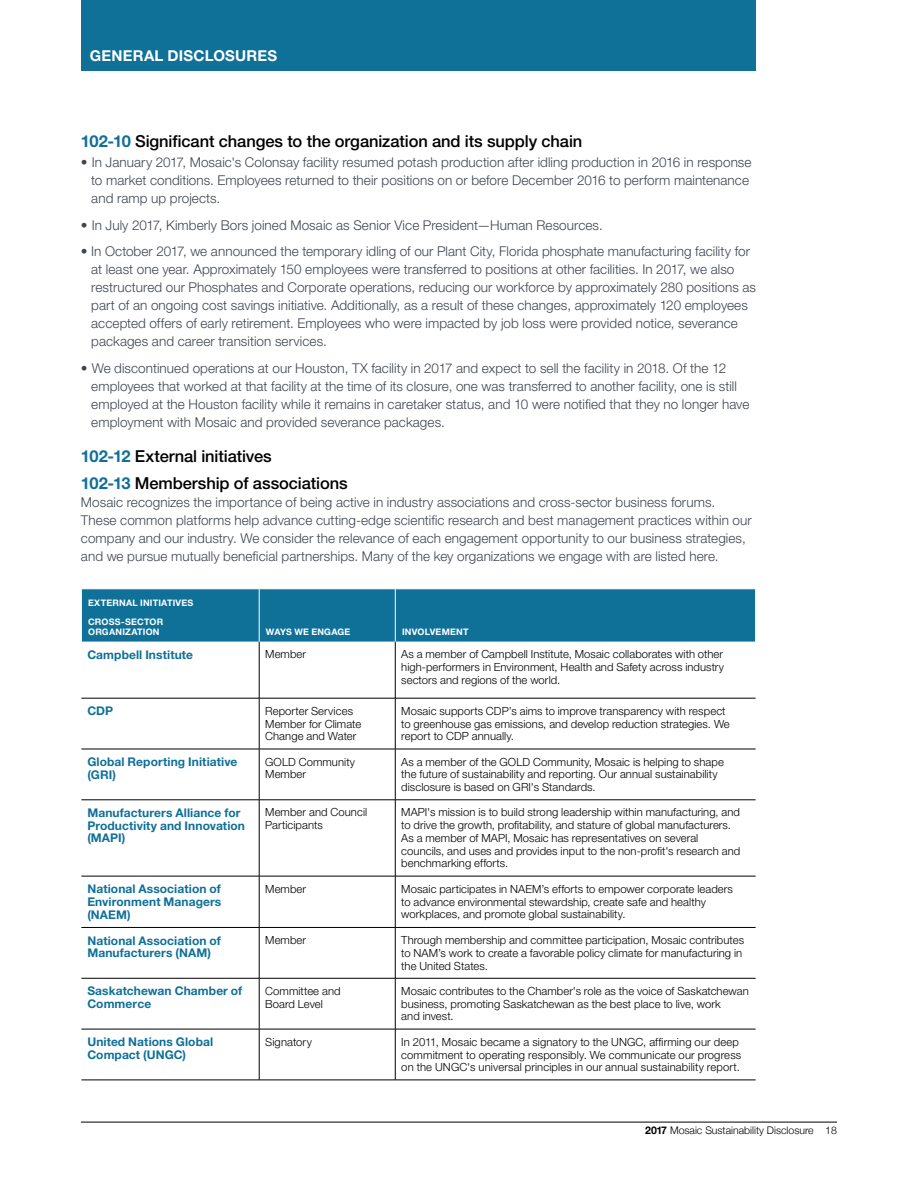
<style>
.page{position:relative;width:918px;height:1188px;background:#fff}
.page>*{position:absolute;margin:0;border:0;box-sizing:border-box;transform-origin:0 0}
.t1{font:500 16.5px/26.7px "Helvetica Neue LT Std";letter-spacing:-.005em;color:#000}
.t2{font:700 15px "Helvetica Neue LT Std";letter-spacing:.015em;color:#fff}
.t3{font:300 13.5px/18px "Helvetica Neue LT Std";letter-spacing:.005em;color:#3f454f}
.t4{font:700 12px/12.8px "Helvetica Neue LT Std";letter-spacing:.005em;color:#0f7098}
.t5{font:300 11.25px/12.8px "Helvetica Neue LT Std";letter-spacing:.005em;color:#000}
.t6{font:300 10.5px "Helvetica Neue";color:#000}
.t7{font:700 9px/19.5px "Helvetica Neue LT Std";letter-spacing:.025em;color:#fff}
.s1{font-weight:700;color:#0f7098}
.s2{font-weight:700}
</style>
<div class="page">
<div style="left:81px;top:0;width:675px;height:70px;background:#0f7098"></div>
<hr style="left:81px;top:1122px;width:756px;height:1px;background:#000">
<div style="left:82px;top:589px;width:673px;height:53px;background:#0f7098"></div>
<svg style="left:81px;top:642px;width:675px;height:438px"></svg>
<hr style="left:259px;top:800px;width:136px;height:1px;background:#000">
<hr style="left:259px;top:876px;width:136px;height:1px;background:#000">
<hr style="left:259px;top:927px;width:136px;height:1px;background:#000">
<hr style="left:259px;top:978px;width:136px;height:1px;background:#000">
<hr style="left:259px;top:749px;width:1px;height:51px;background:#000">
<hr style="left:81px;top:800px;width:178px;height:1px;background:#000">
<hr style="left:259px;top:800px;width:1px;height:76px;background:#000">
<hr style="left:81px;top:876px;width:178px;height:1px;background:#000">
<hr style="left:259px;top:876px;width:1px;height:51px;background:#000">
<hr style="left:81px;top:927px;width:178px;height:1px;background:#000">
<hr style="left:259px;top:928px;width:1px;height:50px;background:#000">
<hr style="left:81px;top:978px;width:178px;height:1px;background:#000">
<hr style="left:259px;top:978px;width:1px;height:51px;background:#000">
<hr style="left:395px;top:749px;width:1px;height:51px;background:#000">
<hr style="left:395px;top:800px;width:361px;height:1px;background:#000">
<hr style="left:395px;top:800px;width:1px;height:76px;background:#000">
<hr style="left:395px;top:876px;width:361px;height:1px;background:#000">
<hr style="left:395px;top:876px;width:1px;height:51px;background:#000">
<hr style="left:395px;top:927px;width:361px;height:1px;background:#000">
<hr style="left:395px;top:928px;width:1px;height:50px;background:#000">
<hr style="left:395px;top:978px;width:361px;height:1px;background:#000">
<hr style="left:395px;top:978px;width:1px;height:51px;background:#000">
<hr style="left:259px;top:589px;width:1px;height:53px;background:#fff">
<hr style="left:395px;top:589px;width:1px;height:53px;background:#fff">
<hr style="left:81px;top:1029px;width:178px;height:1px;background:#000">
<hr style="left:259px;top:1029px;width:136px;height:1px;background:#000">
<hr style="left:259px;top:1029px;width:1px;height:51px;background:#000">
<hr style="left:395px;top:1029px;width:361px;height:1px;background:#000">
<hr style="left:395px;top:1029px;width:1px;height:51px;background:#000">
<hr style="left:81px;top:1080px;width:178px;height:1px;background:#000">
<hr style="left:259px;top:1080px;width:136px;height:1px;background:#000">
<hr style="left:395px;top:1080px;width:361px;height:1px;background:#000">
<hr style="left:259px;top:642px;width:1px;height:56px;background:#000">
<hr style="left:395px;top:642px;width:1px;height:56px;background:#000">
<hr style="left:81px;top:698px;width:178px;height:1px;background:#000">
<hr style="left:259px;top:698px;width:136px;height:1px;background:#000">
<hr style="left:259px;top:698px;width:1px;height:51px;background:#000">
<hr style="left:395px;top:698px;width:361px;height:1px;background:#000">
<hr style="left:395px;top:698px;width:1px;height:51px;background:#000">
<hr style="left:81px;top:749px;width:178px;height:1px;background:#000">
<hr style="left:259px;top:749px;width:136px;height:1px;background:#000">
<hr style="left:395px;top:749px;width:361px;height:1px;background:#000">
<p class="t2" style="left:90px;top:47px;width:189px">GENERAL DISCLOSURES</p>
<p class="t1" style="left:81px;top:127px;width:503px"><span class="s1">102-10</span> Significant changes to the organization and its supply chain</p>
<p class="t3" style="left:91px;top:153px;width:662px;text-indent:-10px">• In January 2017, Mosaic's Colonsay facility resumed potash production after idling production in 2016 in response to market conditions. Employees returned to their positions on or before December 2016 to perform maintenance and ramp up projects.</p>
<p class="t3" style="left:81px;top:215px;width:523px">• In July 2017, Kimberly Bors joined Mosaic as Senior Vice President—Human Resources.</p>
<p class="t3" style="left:91px;top:242px;width:666px;text-indent:-10px">• In October 2017, we announced the temporary idling of our Plant City, Florida phosphate manufacturing facility for at least one year. Approximately 150 employees were transferred to positions at other facilities. In 2017, we also restructured our Phosphates and Corporate operations, reducing our workforce by approximately 280 positions as part of an ongoing cost savings initiative. Additionally, as a result of these changes, approximately 120 employees accepted offers of early retirement. Employees who were impacted by job loss were provided notice, severance packages and career transition services.</p>
<p class="t3" style="left:91px;top:359px;width:660px;text-indent:-10px">• We discontinued operations at our Houston, TX facility in 2017 and expect to sell the facility in 2018. Of the 12 employees that worked at that facility at the time of its closure, one was transferred to another facility, one is still employed at the Houston facility while it remains in caretaker status, and 10 were notified that they no longer have employment with Mosaic and provided severance packages.</p>
<p class="t1" style="left:81px;top:443px;width:268px"><span class="s1">102-12</span> External initiatives<br><span class="s1">102-13</span> Membership of associations</p>
<p class="t3" style="left:81px;top:493px;width:672px">Mosaic recognizes the importance of being active in industry associations and cross-sector business forums.<br>These common platforms help advance cutting-edge scientific research and best management practices within our company and our industry. We consider the relevance of each engagement opportunity to our business strategies, and we pursue mutually beneficial partnerships. Many of the key organizations we engage with are listed here.</p>
<p class="t7" style="left:88px;top:593px;width:107px">EXTERNAL INITIATIVES<br>CROSS-SECTOR</p>
<p class="t7" style="left:88px;top:622px;width:73px">ORGANIZATION</p>
<p class="t7" style="left:266px;top:622px;width:86px">WAYS WE ENGAGE</p>
<p class="t7" style="left:402px;top:622px;width:68px">INVOLVEMENT</p>
<p class="t4" style="left:87px;top:648px;width:107px">Campbell Institute</p>
<p class="t5" style="left:265px;top:648px;width:42px">Member</p>
<p class="t5" style="left:401px;top:648px;width:324px;text-align:justify">As a member of Campbell Institute, Mosaic collaborates with other high-performers in Environment, Health and Safety across industry sectors and regions of the world.</p>
<p class="t4" style="left:87px;top:704px;width:27px">CDP</p>
<p class="t5" style="left:265px;top:704px;width:98px">Reporter Services<br>Member for Climate<br>Change and Water</p>
<p class="t5" style="left:401px;top:704px;width:330px">Mosaic supports CDP’s aims to improve transparency with respect to greenhouse gas emissions, and develop reduction strategies. We report to CDP annually.</p>
<p class="t4" style="left:87px;top:755px;width:152px">Global Reporting Initiative (GRI)</p>
<p class="t5" style="left:265px;top:755px;width:92px">GOLD Community<br>Member</p>
<p class="t5" style="left:401px;top:755px;width:324px">As a member of the GOLD Community, Mosaic is helping to shape the future of sustainability and reporting. Our annual sustainability disclosure is based on GRI's Standards.</p>
<p class="t4" style="left:87px;top:806px;width:159px">Manufacturers Alliance for<br>Productivity and Innovation (MAPI)</p>
<p class="t5" style="left:265px;top:806px;width:104px">Member and Council<br>Participants</p>
<p class="t5" style="left:401px;top:806px;width:341px">MAPI's mission is to build strong leadership within manufacturing, and to drive the growth, profitability, and stature of global manufacturers.<br>As a member of MAPI, Mosaic has representatives on several councils, and uses and provides input to the non-profit's research and benchmarking efforts.</p>
<p class="t4" style="left:87px;top:882px;width:136px;text-align:justify">National Association of Environment Managers (NAEM)</p>
<p class="t5" style="left:265px;top:882px;width:42px">Member</p>
<p class="t5" style="left:401px;top:882px;width:333px">Mosaic participates in NAEM’s efforts to empower corporate leaders to advance environmental stewardship, create safe and healthy workplaces, and promote global sustainability.</p>
<p class="t4" style="left:87px;top:934px;width:135px">National Association of<br>Manufacturers (NAM)</p>
<p class="t5" style="left:265px;top:934px;width:42px">Member</p>
<p class="t5" style="left:401px;top:934px;width:344px">Through membership and committee participation, Mosaic contributes to NAM’s work to create a favorable policy climate for manufacturing in the United States.</p>
<p class="t4" style="left:87px;top:985px;width:156px">Saskatchewan Chamber of<br>Commerce</p>
<p class="t5" style="left:265px;top:984px;width:77px">Committee and<br>Board Level</p>
<p class="t5" style="left:401px;top:984px;width:349px">Mosaic contributes to the Chamber's role as the voice of Saskatchewan business, promoting Saskatchewan as the best place to live, work<br>and invest.</p>
<p class="t4" style="left:87px;top:1035px;width:127px">United Nations Global<br>Compact (UNGC)</p>
<p class="t5" style="left:265px;top:1035px;width:48px">Signatory</p>
<p class="t5" style="left:401px;top:1035px;width:342px">In 2011, Mosaic became a signatory to the UNGC, affirming our deep commitment to operating responsibly. We communicate our progress on the UNGC's universal principles in our annual sustainability report.</p>
<p class="t6" style="left:645px;top:1122px;width:193px"><span class="s2">2017</span> Mosaic Sustainability Disclosure 18</p>
</div>
